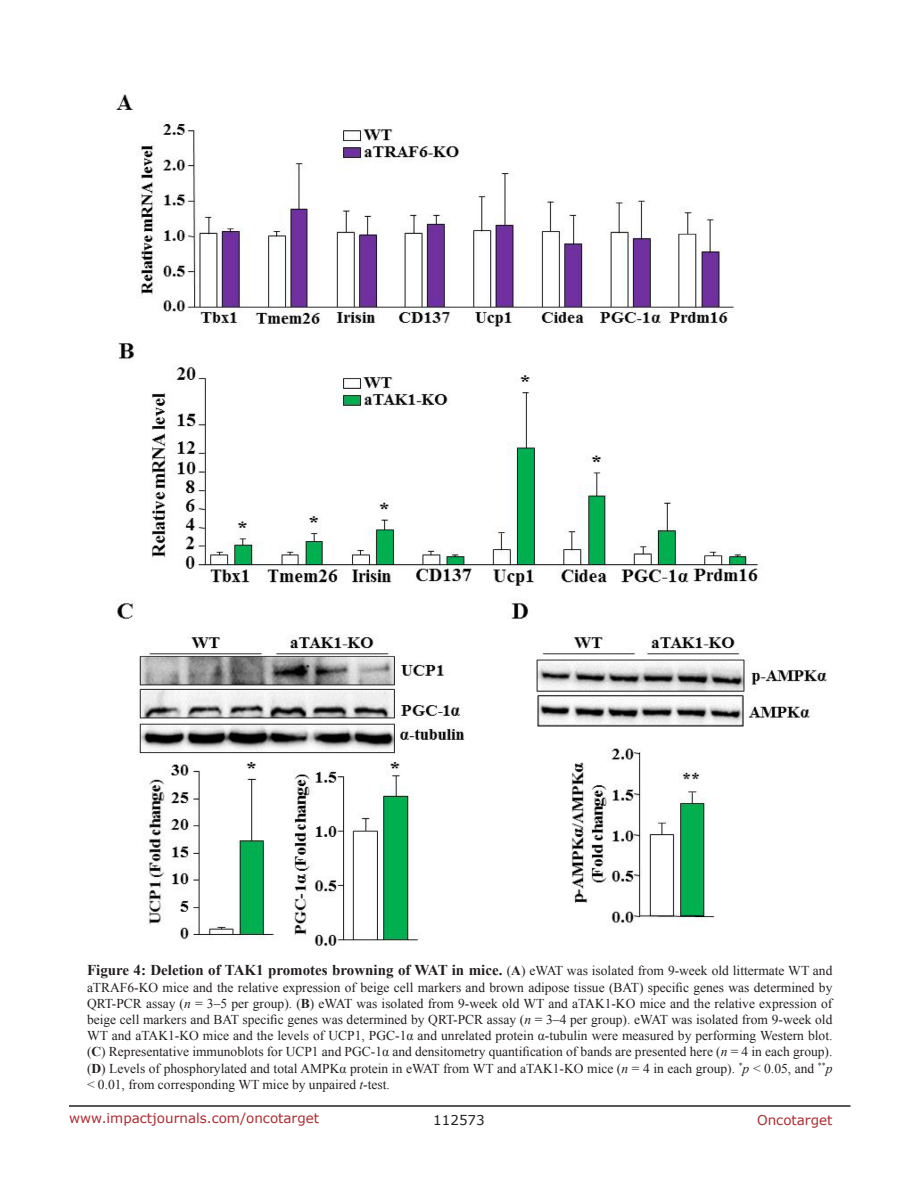
<style>
.page{position:relative;width:918px;height:1188px;background:#fff}
.page>*{position:absolute;margin:0;border:0;box-sizing:border-box;transform-origin:0 0}
.FigureText{font:700 15px "Times New Roman";color:#231f20}
.FigureText-2{font:13.5px/16.2px "Times New Roman";color:#231f20;text-align:justify}
.t1{font:13.5px "Verdana";color:#ac2b31}
.t2{font:13.5px "Verdana";color:#231f20}
.s1{font-weight:400;font-size:13.5px}
.s2{font-size:13.5px}
.s3{font-style:italic}
.s4{font-weight:700}
</style>
<div class="page">
<hr style="left:69px;top:1105px;width:781px;height:2px;background:#231f20">
<img style="left:116px;top:94px;width:711px;height:852px">
<p class="FigureText" style="left:87px;top:960px;width:747px">Figure 4: Deletion of TAK1 promotes browning of WAT in mice. <span class="s1">(</span><span class="s2">A</span><span class="s1">) eWAT was isolated from 9-week old littermate WT and</span></p>
<p class="FigureText-2" style="left:87px;top:979px;width:747px">aTRAF6-KO mice and the relative expression of beige cell markers and brown adipose tissue (BAT) specific genes was determined by QRT-PCR assay (<span class="s3">n</span> = 3–5 per group). (<span class="s4">B</span>) eWAT was isolated from 9-week old WT and aTAK1-KO mice and the relative expression of beige cell markers and BAT specific genes was determined by QRT-PCR assay (<span class="s3">n</span> = 3–4 per group). eWAT was isolated from 9-week old WT and aTAK1-KO mice and the levels of UCP1, PGC-1α and unrelated protein α-tubulin were measured by performing Western blot. (<span class="s4">C</span>) Representative immunoblots for UCP1 and PGC-1α and densitometry quantification of bands are presented here (<span class="s3">n</span> = 4 in each group). (<span class="s4">D</span>) Levels of phosphorylated and total AMPKα protein in eWAT from WT and aTAK1-KO mice (<span class="s3">n</span> = 4 in each group). <sup>*</sup><span class="s3">p</span> &lt; 0.05, and <sup>**</sup><span class="s3">p </span>&lt; 0.01, from corresponding WT mice by unpaired <span class="s3">t</span>-test.</p>
<p class="t1" style="left:69px;top:1109px;width:252px">www.impactjournals.com/oncotarget</p>
<p class="t2" style="left:433px;top:1111px;width:53px">112573</p>
<p class="t1" style="left:757px;top:1111px;width:77px">Oncotarget</p>
</div>
